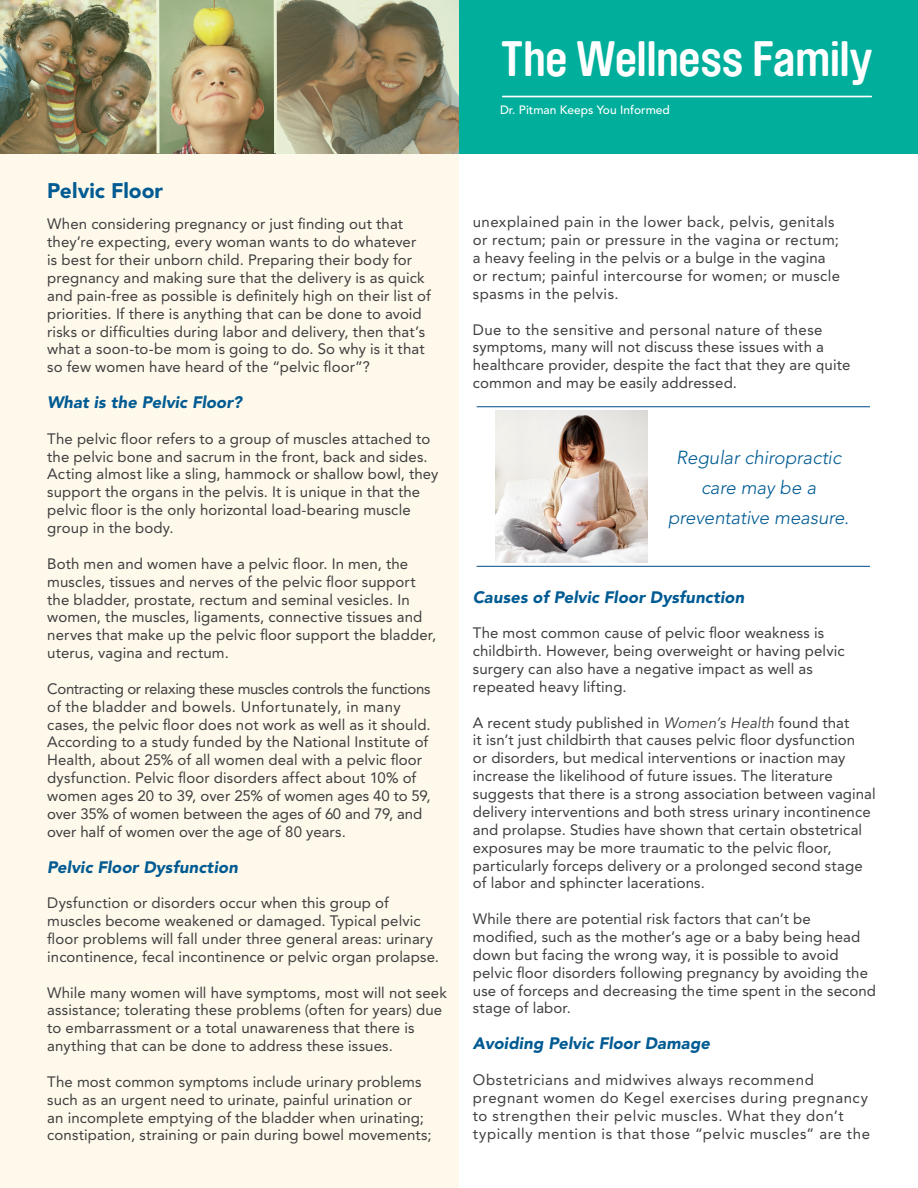
<style>
.page{position:relative;width:918px;height:1188px;background:#fff}
.page>*{position:absolute;margin:0;border:0;box-sizing:border-box;transform-origin:0 0}
.t1{font:700 49.2px "Brauer Neue";letter-spacing:-.01em;color:#fff}
.t2{font:900 21px "Avenir";letter-spacing:.005em;color:#005b93}
.t3{font:italic 300 18.75px/30px "Avenir";letter-spacing:-.005em;color:#005b93;text-align:center}
.t4{font:italic 900 16.5px "Avenir";letter-spacing:.005em;color:#005b93}
.t5{font:15px/17.9px "Avenir";letter-spacing:.005em;color:#3e3e3f}
.t6{font:15px/17.9px "Avenir";letter-spacing:.025em;color:#3e3e3f}
.t7{font:15px/17.9px "Avenir";letter-spacing:.035em;color:#3e3e3f}
.t8{font:500 12px "Avenir";color:#fff}
.s1{font-style:italic}
</style>
<div class="page">
<div style="left:0;top:131px;width:459px;height:1057px;background:#fff9eb"></div>
<div style="left:459px;top:0;width:459px;height:153px;background:#00af9b"></div>
<hr style="left:503px;top:96px;width:368px;height:1px;background:#fff">
<img style="left:0;top:0;width:459px;height:153px">
<img style="left:495px;top:411px;width:152px;height:152px">
<hr style="left:477px;top:406px;width:393px;height:1px;background:#004a87">
<hr style="left:477px;top:566px;width:393px;height:1px;background:#004a87">
<h2 class="t2" style="left:47px;top:178px;width:117px">Pelvic Floor</h2>
<p class="t5" style="left:47px;top:215px;width:385px">When considering pregnancy or just finding out that they’re expecting, every woman wants to do whatever<br>is best for their unborn child. Preparing their body for pregnancy and making sure that the delivery is as quick and pain-free as possible is definitely high on their list of priorities. If there is anything that can be done to avoid risks or difficulties during labor and delivery, then that’s what a soon-to-be mom is going to do. So why is it that so few women have heard of the “pelvic floor”?</p>
<p class="t4" style="left:47px;top:392px;width:196px">What is the Pelvic Floor?</p>
<p class="t5" style="left:47px;top:430px;width:393px">The pelvic floor refers to a group of muscles attached to the pelvic bone and sacrum in the front, back and sides.<br>Acting almost like a sling, hammock or shallow bowl, they support the organs in the pelvis. It is unique in that the pelvic floor is the only horizontal load-bearing muscle group in the body.</p>
<p class="t5" style="left:47px;top:555px;width:391px">Both men and women have a pelvic floor. In men, the muscles, tissues and nerves of the pelvic floor support the bladder, prostate, rectum and seminal vesicles. In women, the muscles, ligaments, connective tissues and nerves that make up the pelvic floor support the bladder, uterus, vagina and rectum.</p>
<p class="t5" style="left:47px;top:680px;width:385px">Contracting or relaxing these muscles controls the functions of the bladder and bowels. Unfortunately, in many cases, the pelvic floor does not work as well as it should.<br>According to a study funded by the National Institute of Health, about 25% of all women deal with a pelvic floor dysfunction. Pelvic floor disorders affect about 10% of women ages 20 to 39, over 25% of women ages 40 to 59, over 35% of women between the ages of 60 and 79, and over half of women over the age of 80 years.</p>
<p class="t4" style="left:47px;top:857px;width:192px">Pelvic Floor Dysfunction</p>
<p class="t5" style="left:47px;top:894px;width:393px">Dysfunction or disorders occur when this group of muscles become weakened or damaged. Typical pelvic floor problems will fall under three general areas: urinary incontinence, fecal incontinence or pelvic organ prolapse.</p>
<p class="t5" style="left:47px;top:983px;width:401px">While many women will have symptoms, most will not seek assistance; tolerating these problems (often for years) due to embarrassment or a total unawareness that there is anything that can be done to address these issues.</p>
<p class="t5" style="left:47px;top:1073px;width:386px">The most common symptoms include urinary problems such as an urgent need to urinate, painful urination or an incomplete emptying of the bladder when urinating; constipation, straining or pain during bowel movements;</p>
<h1 class="t1" style="left:501px;top:31px;width:373px">The Wellness Family</h1>
<p class="t8" style="left:500px;top:103px;width:171px">Dr. Pitman Keeps You Informed</p>
<p class="t6" style="left:473px;top:213px;width:369px">unexplained pain in the lower back, pelvis, genitals or rectum; pain or pressure in the vagina or rectum; a heavy feeling in the pelvis or a bulge in the vagina or rectum; painful intercourse for women; or muscle spasms in the pelvis.</p>
<p class="t5" style="left:473px;top:321px;width:379px">Due to the sensitive and personal nature of these symptoms, many will not discuss these issues with a healthcare provider, despite the fact that they are quite common and may be easily addressed.</p>
<p class="t3" style="left:668px;top:442px;width:183px">Regular chiropractic care may be a preventative measure.</p>
<p class="t4" style="left:473px;top:587px;width:273px">Causes of Pelvic Floor Dysfunction</p>
<p class="t5" style="left:473px;top:624px;width:373px">The most common cause of pelvic floor weakness is childbirth. However, being overweight or having pelvic surgery can also have a negative impact as well as repeated heavy lifting.</p>
<p class="t5" style="left:473px;top:714px;width:404px">A recent study published in <span class="s1">Women’s Health</span> found that<br>it isn’t just childbirth that causes pelvic floor dysfunction<br>or disorders, but medical interventions or inaction may increase the likelihood of future issues. The literature suggests that there is a strong association between vaginal delivery interventions and both stress urinary incontinence and prolapse. Studies have shown that certain obstetrical exposures may be more traumatic to the pelvic floor, particularly forceps delivery or a prolonged second stage of labor and sphincter lacerations.</p>
<p class="t5" style="left:473px;top:910px;width:405px">While there are potential risk factors that can’t be modified, such as the mother’s age or a baby being head down but facing the wrong way, it is possible to avoid pelvic floor disorders following pregnancy by avoiding the use of forceps and decreasing the time spent in the second stage of labor.</p>
<p class="t4" style="left:473px;top:1033px;width:239px">Avoiding Pelvic Floor Damage</p>
<p class="t7" style="left:473px;top:1071px;width:399px">Obstetricians and midwives always recommend pregnant women do Kegel exercises during pregnancy to strengthen their pelvic muscles. What they don’t typically mention is that those “pelvic muscles” are the</p>
</div>
